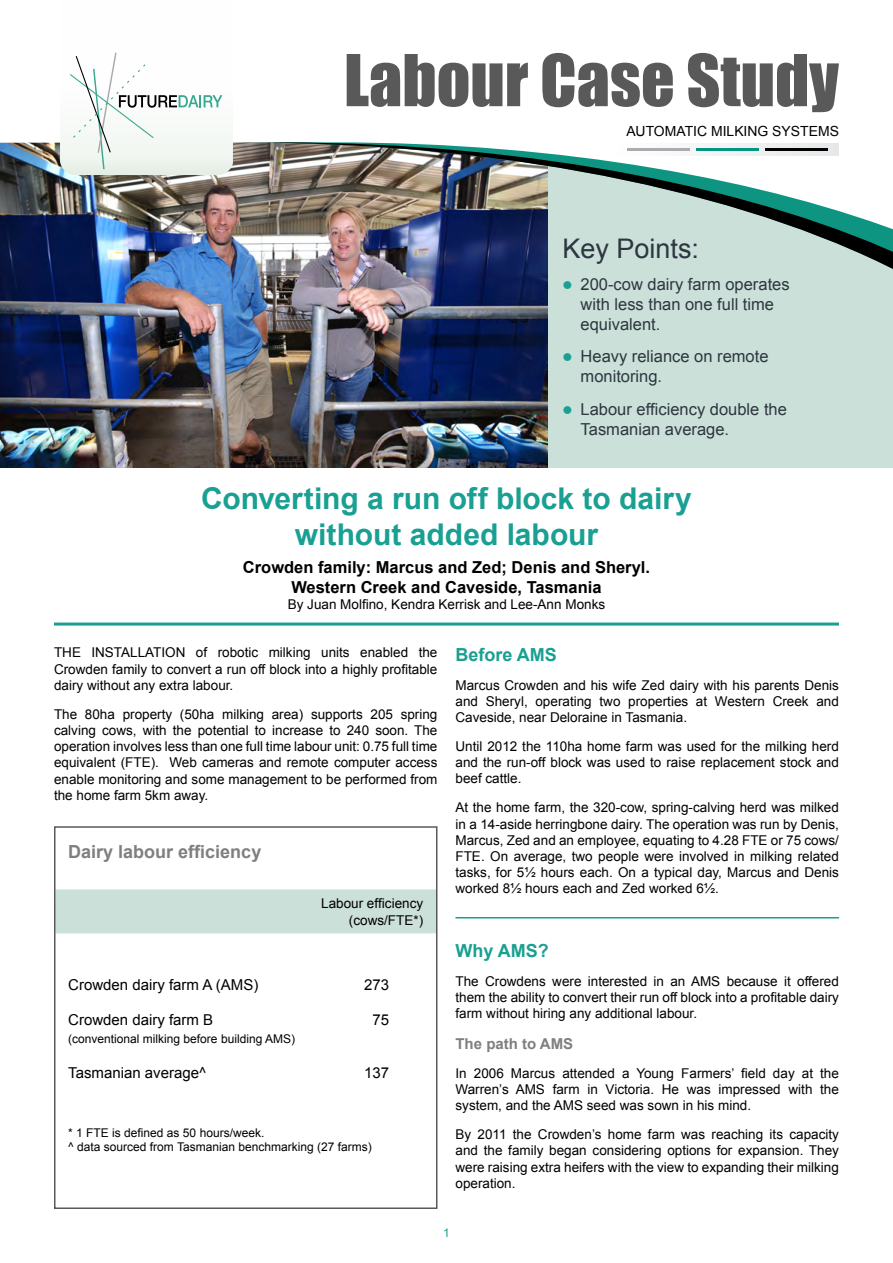
<style>
.page{position:relative;width:893px;height:1263px;background:#fff}
.page>*{position:absolute;margin:0;border:0;box-sizing:border-box;transform-origin:0 0}
.t1{font:66px "Impact";color:#595959}
.t2{font:700 30px/36px "Arial";color:#19a092;text-align:center}
.t3{font:27px "Arial";color:#2e3640}
.Subhead2{font:700 18px "Arial";color:#7f7f7f}
.Body_Copy{font:700 18px "Arial";color:#19a092}
.Subhead_1_with_rule{font:700 18px "Arial";color:#19a092}
.t4{font:16.5px/19.8px "Arial";color:#2e3640}
.t5{font:700 16.5px/19.8px "Arial";color:#000;text-align:center}
.DLE_-_Tabbed{font:15px "Arial";color:#000}
.Subhead2-2{font:700 15px "Arial";color:#7f7f7f}
.t6{font:13.95px "Arial";color:#000}
.Body_Copy-2{font:13.5px/16.2px "Arial";color:#000;text-align:justify}
.DLE_-_Shaded{font:13.5px/16.2px "Arial";color:#000;text-align:right}
.DLE_-_Notes{font:12px/14.4px "Arial";color:#000}
.DLE_-_Tabbed-2{font:12px "Arial";color:#000}
.Body_Copy-3{font:12px "Arial";color:#19a092}
</style>
<div class="page">
<img style="left:0;top:260px;width:549px;height:208px">
<div style="left:549px;top:119px;width:344px;height:349px;background:#cbe0d8"></div>
<img style="left:0;top:119px;width:893px;height:141px">
<img style="left:244px;top:142px;width:649px;height:138px">
<svg style="left:60px;top:52px;width:173px;height:123px"></svg>
<div style="left:617px;top:144px;width:221px;height:12px;background:#f2f3f3"></div>
<hr style="left:627px;top:148px;width:63px;height:3px;background:#a9abae">
<hr style="left:697px;top:148px;width:62px;height:3px;background:#049581">
<hr style="left:766px;top:148px;width:62px;height:3px;background:#000">
<hr style="left:455px;top:917px;width:384px;height:1px;background:#19a092">
<div style="left:56px;top:889px;width:380px;height:36px;background:#cbe0d8"></div>
<div style="left:56px;top:903px;width:380px;height:30px;background:#cbe0d8"></div>
<div style="left:54px;top:826px;width:383px;height:383px;border:2px solid #595959"></div>
<hr style="left:54px;top:622px;width:785px;height:3px;background:#19a092">
<h1 class="t1" style="left:344px;top:29px;width:496px">Labour Case Study</h1>
<p class="t6" style="left:626px;top:122px;width:214px">AUTOMATIC MILKING SYSTEMS</p>
<p class="t3" style="left:563px;top:231px;width:138px">Key Points:</p>
<p class="t4" style="left:581px;top:275px;width:211px">200-cow dairy farm operates with less than one full time equivalent.</p>
<p class="t4" style="left:581px;top:347px;width:189px">Heavy reliance on remote monitoring.</p>
<p class="t4" style="left:581px;top:399px;width:208px">Labour efficiency double the<br>Tasmanian average.</p>
<p class="t2" style="left:201px;top:481px;width:492px">Converting a run off block to dairy without added labour</p>
<p class="t5" style="left:243px;top:558px;width:409px">Crowden family: Marcus and Zed; Denis and Sheryl.<br>Western Creek and Caveside, Tasmania</p>
<p class="Body_Copy-2" style="left:288px;top:596px;width:319px">By Juan Molfino, Kendra Kerrisk and Lee-Ann Monks</p>
<p class="Body_Copy-2" style="left:54px;top:645px;width:385px">THE INSTALLATION of robotic milking units enabled the Crowden family to convert a run off block into a highly profitable dairy without any extra labour.</p>
<p class="Body_Copy-2" style="left:54px;top:706px;width:385px">The 80ha property (50ha milking area) supports 205 spring calving cows, with the potential to increase to 240 soon. The operation involves less than one full time labour unit: 0.75 full time equivalent (FTE). Web cameras and remote computer access enable monitoring and some management to be performed from the home farm 5km away.</p>
<p class="Body_Copy" style="left:455px;top:642px;width:103px">Before AMS</p>
<p class="Body_Copy-2" style="left:455px;top:677px;width:385px">Marcus Crowden and his wife Zed dairy with his parents Denis and Sheryl, operating two properties at Western Creek and Caveside, near Deloraine in Tasmania.</p>
<p class="Body_Copy-2" style="left:455px;top:738px;width:385px">Until 2012 the 110ha home farm was used for the milking herd and the run-off block was used to raise replacement stock and beef cattle.</p>
<p class="Body_Copy-2" style="left:455px;top:800px;width:385px">At the home farm, the 320-cow, spring-calving herd was milked in a 14-aside herringbone dairy. The operation was run by Denis, Marcus, Zed and an employee, equating to 4.28 FTE or 75 cows/ FTE. On average, two people were involved in milking related tasks, for 5½ hours each. On a typical day, Marcus and Denis worked 8½ hours each and Zed worked 6½.</p>
<p class="Subhead2" style="left:68px;top:839px;width:195px">Dairy labour efficiency</p>
<p class="DLE_-_Shaded" style="left:321px;top:896px;width:104px">Labour efficiency (cows/FTE*)</p>
<p class="DLE_-_Tabbed" style="left:68px;top:975px;width:192px">Crowden dairy farm A (AMS)</p>
<p class="DLE_-_Tabbed" style="left:364px;top:975px;width:27px">273</p>
<p class="DLE_-_Tabbed" style="left:68px;top:1010px;width:147px">Crowden dairy farm B</p>
<p class="DLE_-_Tabbed" style="left:373px;top:1010px;width:18px">75</p>
<p class="DLE_-_Tabbed-2" style="left:68px;top:1031px;width:228px">(conventional milking before building AMS)</p>
<p class="DLE_-_Tabbed" style="left:68px;top:1063px;width:139px">Tasmanian average^</p>
<p class="DLE_-_Tabbed" style="left:364px;top:1063px;width:27px">137</p>
<p class="DLE_-_Notes" style="left:68px;top:1126px;width:305px">* 1 FTE is defined as 50 hours/week.<br>^ data sourced from Tasmanian benchmarking (27 farms)</p>
<p class="Subhead_1_with_rule" style="left:455px;top:938px;width:95px">Why AMS?</p>
<p class="Body_Copy-2" style="left:455px;top:973px;width:385px">The Crowdens were interested in an AMS because it offered them the ability to convert their run off block into a profitable dairy farm without hiring any additional labour.</p>
<p class="Subhead2-2" style="left:455px;top:1034px;width:119px">The path to AMS</p>
<p class="Body_Copy-2" style="left:455px;top:1065px;width:385px">In 2006 Marcus attended a Young Farmers’ field day at the Warren’s AMS farm in Victoria. He was impressed with the system, and the AMS seed was sown in his mind.</p>
<p class="Body_Copy-2" style="left:455px;top:1126px;width:385px">By 2011 the Crowden’s home farm was reaching its capacity and the family began considering options for expansion. They were raising extra heifers with the view to expanding their milking operation.</p>
<p class="Body_Copy-3" style="left:443px;top:1225px;width:8px">1</p>
</div>
